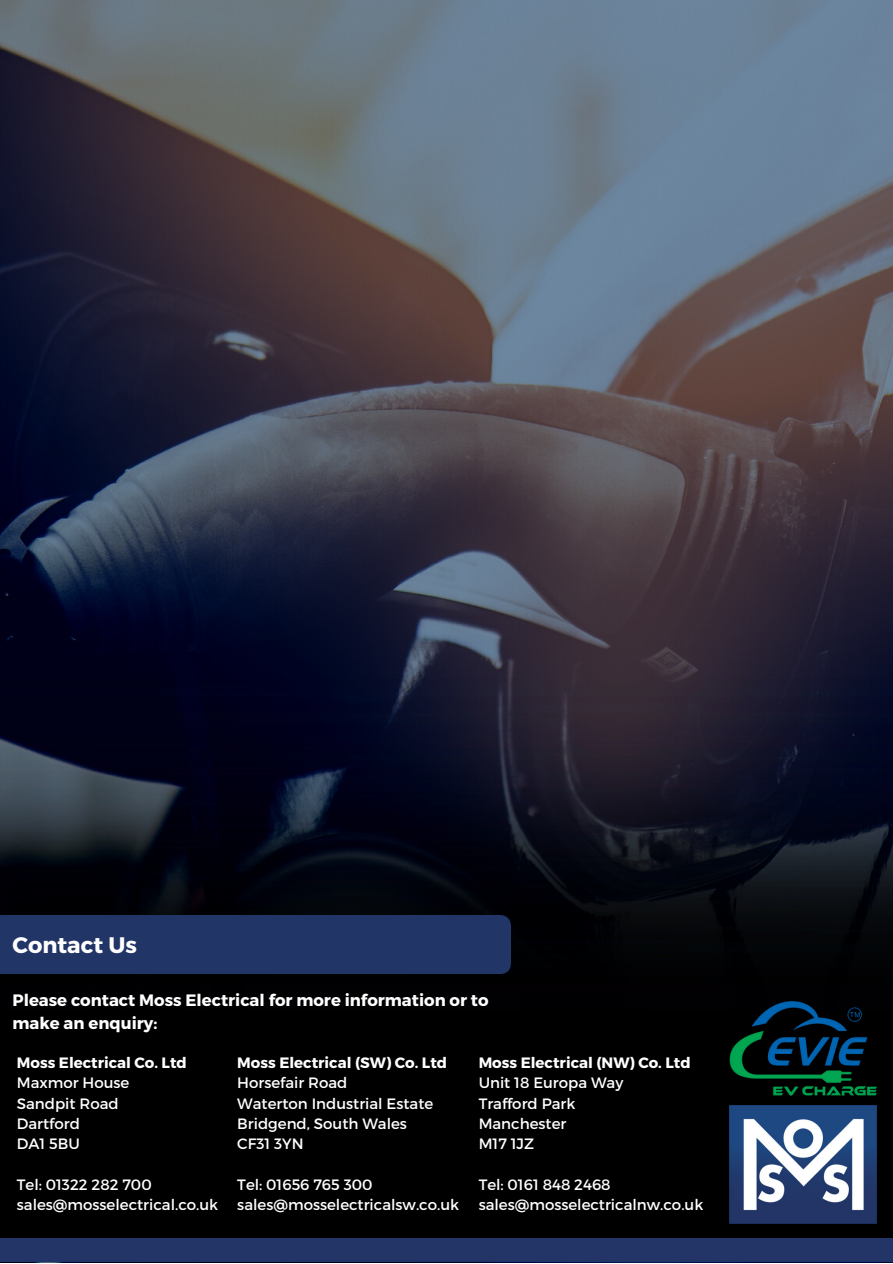
<style>
.page{position:relative;width:893px;height:1264px;background:#fff}
.page>*{position:absolute;margin:0;border:0;box-sizing:border-box;transform-origin:0 0}
.t1{font:700 22.5px "Montserrat";color:#fff}
.t2{font:700 16.5px/22.5px "Montserrat";color:#fff}
.t3{font:15px/20.2px "Montserrat";color:#fff}
.t4{font:700 15px "Montserrat";color:#fff}
</style>
<div class="page">
<img style="left:0;top:0;width:892px;height:1262px">
<img style="left:0;top:679px;width:892px;height:559px">
<div style="left:0;top:1238px;width:892px;height:23px;background:#233567"></div>
<div style="left:0;top:915px;width:510px;height:58px;background:#223567"></div>
<img style="left:729px;top:1105px;width:147px;height:118px">
<img style="left:729px;top:990px;width:147px;height:105px">
<h1 class="t1" style="left:13px;top:930px;width:126px">Contact Us</h1>
<p class="t2" style="left:13px;top:988px;width:477px">Please contact Moss Electrical for more information or to make an enquiry:</p>
<p class="t4" style="left:17px;top:1053px;width:171px">Moss Electrical Co. Ltd</p>
<p class="t3" style="left:17px;top:1072px;width:114px">Maxmor House<br>Sandpit Road<br>Dartford<br>DA1 5BU</p>
<p class="t3" style="left:17px;top:1173px;width:203px">Tel: 01322 282 700 sales@mosselectrical.co.uk</p>
<p class="t4" style="left:237px;top:1053px;width:211px">Moss Electrical (SW) Co. Ltd</p>
<p class="t3" style="left:237px;top:1072px;width:197px">Horsefair Road<br>Waterton Industrial Estate<br>Bridgend, South Wales<br>CF31 3YN</p>
<p class="t3" style="left:237px;top:1173px;width:223px">Tel: 01656 765 300 sales@mosselectricalsw.co.uk</p>
<p class="t4" style="left:478px;top:1053px;width:213px">Moss Electrical (NW) Co. Ltd</p>
<p class="t3" style="left:478px;top:1072px;width:146px">Unit 18 Europa Way<br>Trafford Park<br>Manchester<br>M17 1JZ</p>
<p class="t3" style="left:478px;top:1173px;width:226px">Tel: 0161 848 2468 sales@mosselectricalnw.co.uk</p>
</div>
